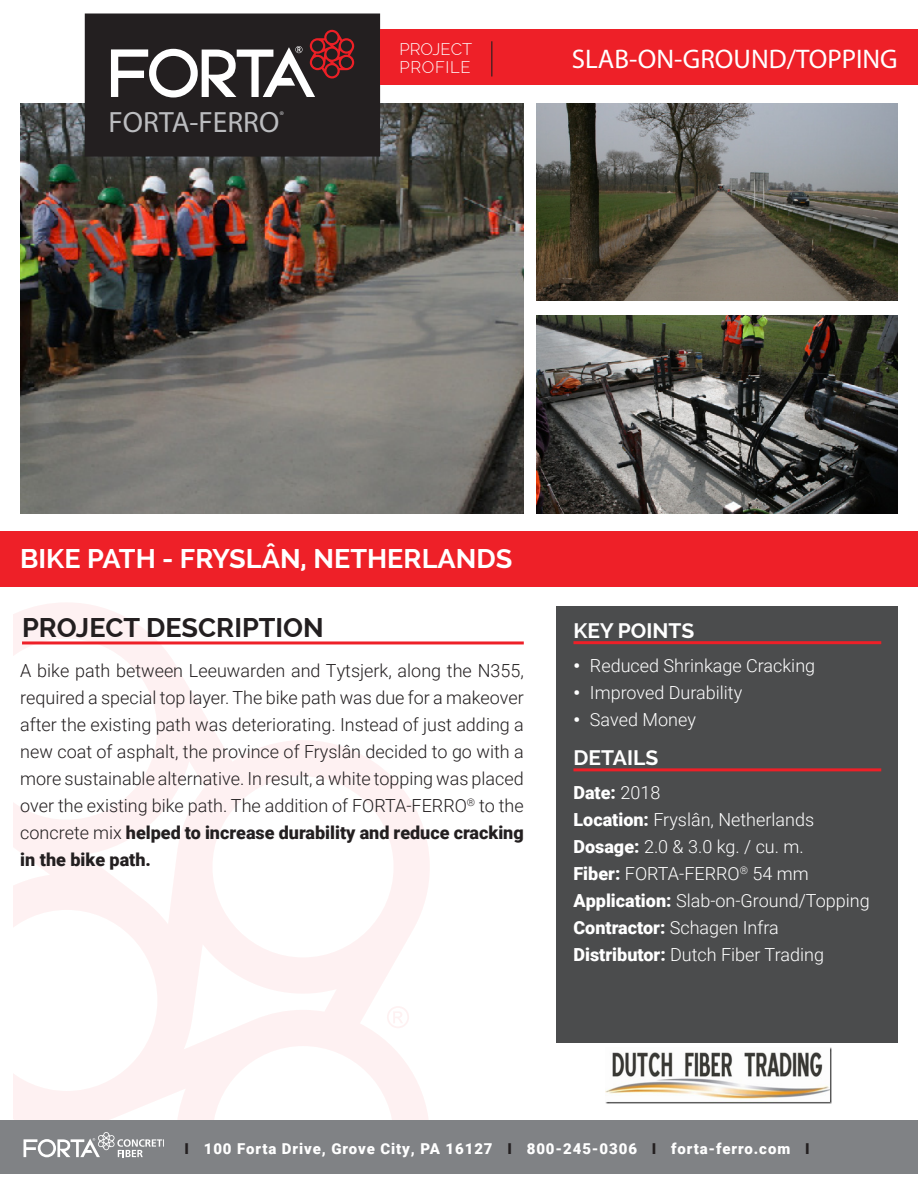
<style>
.page{position:relative;width:918px;height:1188px;background:#fff}
.page>*{position:absolute;margin:0;border:0;box-sizing:border-box;transform-origin:0 0}
.t1{font:29.4px "Myriad Pro";color:#bcbdc0}
.Project___Location{font:700 27px "Raleway";color:#fff}
.Application{font:27px "Myriad Pro";color:#fff}
.Project_Description{font:700 27px "Raleway";color:#231f20}
.Key_Points___Details{font:700 21px "Raleway";color:#fff}
.Description_Body{font:300 18px/27px "Roboto";color:#231f20;text-align:justify}
.Bullets{font:300 18px/27px "Roboto";color:#fff}
.t2{font:900 18px "Roboto";color:#fff}
.t3{font:300 16.5px "Raleway";color:#fff}
.t4{font:300 16.5px "Raleway";letter-spacing:.04em;color:#fff}
.t5{font:900 15px "Roboto";letter-spacing:.06em;color:#fff}
.t6{font:11.1px "Myriad Pro";color:#bcbdc0}
.s1{font-weight:900}
.s2{font-weight:300}
.s3{color:#231f20}
</style>
<div class="page">
<img style="left:20px;top:104px;width:504px;height:409px">
<div style="left:86px;top:14px;width:293px;height:142px;background:#231f20"></div>
<div style="left:85px;top:14px;width:295px;height:143px;border:2px solid #231f20"></div>
<svg style="left:14px;top:603px;width:416px;height:517px"></svg>
<svg style="left:387px;top:1006px;width:22px;height:22px"></svg>
<div style="left:556px;top:606px;width:342px;height:436px;background:#4b4c4d"></div>
<div style="left:0;top:531px;width:918px;height:56px;background:#ee2028"></div>
<hr style="left:22px;top:641px;width:502px;height:3px;background:#ee2028">
<hr style="left:573px;top:641px;width:308px;height:3px;background:#ee2028">
<hr style="left:573px;top:768px;width:308px;height:3px;background:#ee2028">
<div style="left:0;top:1120px;width:918px;height:54px;background:#808285"></div>
<svg style="left:24px;top:1132px;width:140px;height:25px"></svg>
<svg style="left:111px;top:30px;width:243px;height:68px"></svg>
<div style="left:380px;top:29px;width:538px;height:56px;background:#ee2028"></div>
<hr style="left:491px;top:41px;width:1px;height:36px;background:#231f20">
<img style="left:537px;top:104px;width:361px;height:197px">
<img style="left:537px;top:316px;width:361px;height:197px">
<img style="left:605px;top:1047px;width:227px;height:56px">
<p class="t1" style="left:109px;top:104px;width:172px">FORTA-FERRO</p>
<p class="t6" style="left:279px;top:108px;width:6px">®</p>
<p class="t3" style="left:400px;top:40px;width:74px">PROJECT</p>
<p class="t4" style="left:400px;top:58px;width:73px">PROFILE</p>
<p class="Application" style="left:572px;top:42px;width:327px">SLAB-ON-GROUND/TOPPING</p>
<p class="Project___Location" style="left:20px;top:543px;width:494px">BIKE PATH - FRYSLÂN, NETHERLANDS</p>
<p class="Project_Description" style="left:22px;top:612px;width:303px">PROJECT DESCRIPTION</p>
<p class="Key_Points___Details" style="left:573px;top:618px;width:122px">KEY POINTS</p>
<p class="Bullets" style="left:573px;top:652px;width:243px"><span class="s1">•</span> Reduced Shrinkage Cracking</p>
<p class="Bullets" style="left:573px;top:679px;width:170px"><span class="s1">•</span> Improved Durability</p>
<p class="Bullets" style="left:573px;top:706px;width:124px"><span class="s1">•</span> Saved Money</p>
<p class="Key_Points___Details" style="left:573px;top:746px;width:86px">DETAILS</p>
<p class="t2" style="left:573px;top:780px;width:88px">Date: <span class="s2">2018</span></p>
<p class="Bullets" style="left:573px;top:806px;width:242px"><span class="s1">Location:</span> Fryslân, Netherlands</p>
<p class="Bullets" style="left:573px;top:833px;width:232px"><span class="s1">Dosage:</span> 2.0 &amp; 3.0 kg. / cu. m.</p>
<p class="Bullets" style="left:573px;top:860px;width:237px"><span class="s1">Fiber:</span> FORTA-FERRO<sup>®</sup> 54 mm</p>
<p class="Bullets" style="left:573px;top:887px;width:298px"><span class="s1">Application:</span> Slab-on-Ground/Topping<br><span class="s1">Contractor:</span> Schagen Infra</p>
<p class="Bullets" style="left:573px;top:941px;width:252px"><span class="s1">Distributor:</span> Dutch Fiber Trading</p>
<p class="Description_Body" style="left:20px;top:656px;width:505px">A bike path between Leeuwarden and Tytsjerk, along the N355, required a special top layer. The bike path was due for a makeover after the existing path was deteriorating. Instead of just adding a new coat of asphalt, the province of Fryslân decided to go with a more sustainable alternative. In result, a white topping was placed over the existing bike path. The addition of FORTA-FERRO<sup>®</sup> to the concrete mix <span class="s1">helped to increase durability and reduce cracking in the bike path.</span></p>
<p class="t5" style="left:184px;top:1138px;width:627px"><span class="s3">I</span> 100 Forta Drive, Grove City, PA 16127 <span class="s3">I</span> 800-245-0306 <span class="s3">I</span> forta-ferro.com <span class="s3">I</span></p>
</div>
